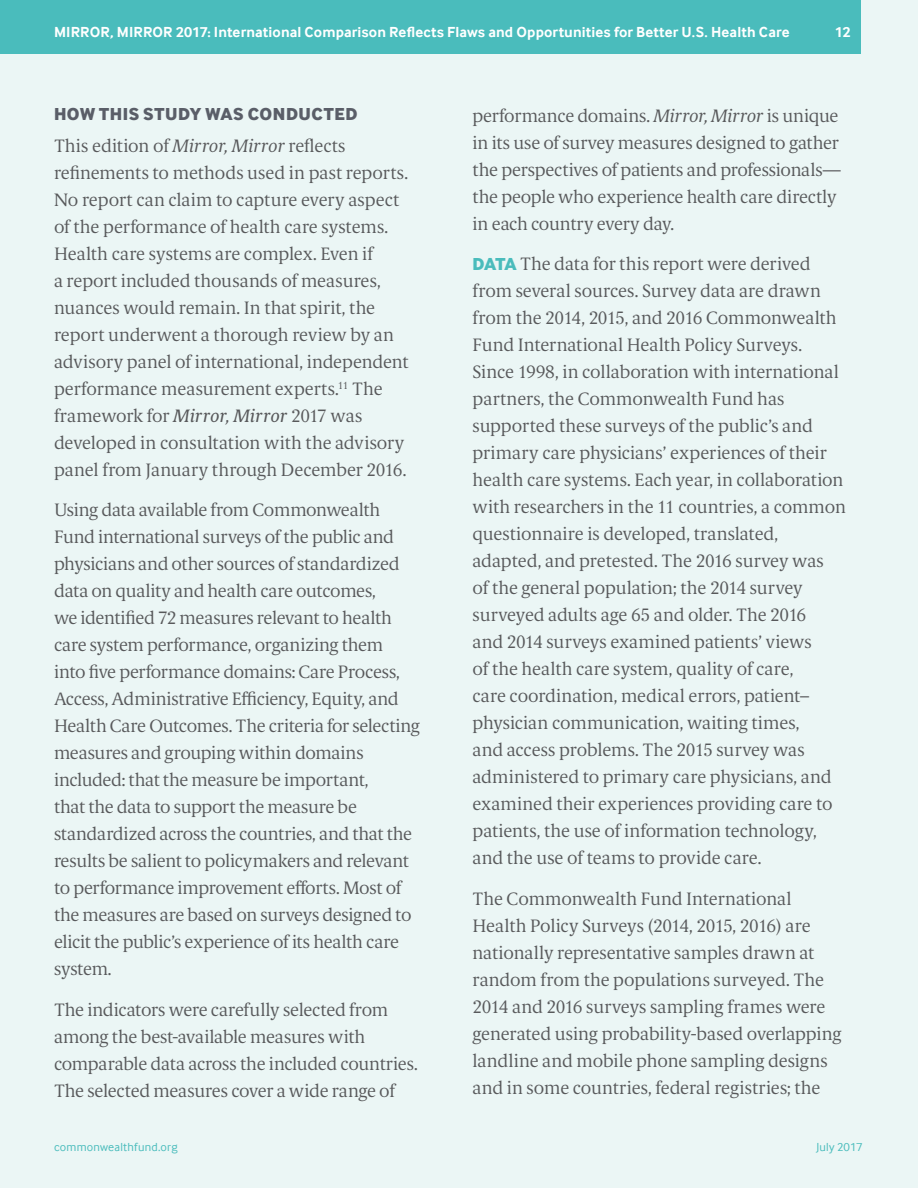
<style>
.page{position:relative;width:918px;height:1188px;background:#ebf6f5}
.page>*{position:absolute;margin:0;border:0;box-sizing:border-box;transform-origin:0 0}
.Display_Paragraphs{font:300 18px/27px "Berlingske Serif Text";letter-spacing:-.01em;color:#58595b}
.Heads_-_All_Caps{font:18px "Inter Face X Bold";letter-spacing:.03em;color:#5a5e68}
.Page_Heads___Folio{font:700 15px "Inter Face Da Ma";letter-spacing:.01em;color:#fff}
.t1{font:12px "Inter Face";letter-spacing:.02em;color:#4abcbc}
.s1{font-style:italic}
.s2{font-weight:400;font-style:italic}
.s3{font-family:"Inter Face X Bold";font-weight:400;color:#4abcbc}
</style>
<div class="page">
<div style="left:0;top:0;width:861px;height:54px;background:#4abcbc"></div>
<p class="Page_Heads___Folio" style="left:54px;top:24px;width:173px">The Commonwealth Fund</p>
<p class="Page_Heads___Folio" style="left:54px;top:24px;width:737px">MIRROR, MIRROR 2017: International Comparison Reflects Flaws and Opportunit es for Better U.S. Health Care</p>
<p class="Page_Heads___Folio" style="left:474px;top:24px;width:324px">How High Is America’s Health Care Cost Burden?</p>
<p class="Page_Heads___Folio" style="left:835px;top:24px;width:17px">12</p>
<p class="Heads_-_All_Caps" style="left:54px;top:103px;width:305px">HOW THIS STUDY WAS CONDUCTED</p>
<p class="Display_Paragraphs" style="left:54px;top:131px;width:356px">This edition of <span class="s1">Mirror, Mirror</span> reflects refinements to methods used in past reports.<br>No report can claim to capture every aspect of the performance of health care systems.<br>Health care systems are complex. Even if<br>a report included thousands of measures, nuances would remain. In that spirit, the report underwent a thorough review by an advisory panel of international, independent performance measurement experts.<sup>11</sup> The framework for <span class="s2">Mirror, Mirror</span> 2017 was developed in consultation with the advisory panel from January through December 2016.</p>
<p class="Display_Paragraphs" style="left:54px;top:496px;width:368px">Using data available from Commonwealth Fund international surveys of the public and physicians and other sources of standardized data on quality and health care outcomes,<br>we identified 72 measures relevant to health care system performance, organizing them<br>into five performance domains: Care Process, Access, Administrative Efficiency, Equity, and Health Care Outcomes. The criteria for selecting measures and grouping within domains included: that the measure be important,<br>that the data to support the measure be standardized across the countries, and that the results be salient to policymakers and relevant to performance improvement efforts. Most of the measures are based on surveys designed to elicit the public’s experience of its health care system.</p>
<p class="Display_Paragraphs" style="left:54px;top:995px;width:365px">The indicators were carefully selected from among the best-available measures with comparable data across the included countries.<br>The selected measures cover a wide range of</p>
<p class="Display_Paragraphs" style="left:472px;top:101px;width:370px">performance domains. <span class="s1">Mirror, Mirror</span> is unique in its use of survey measures designed to gather the perspectives of patients and professionals— the people who experience health care directly in each country every day.</p>
<p class="Display_Paragraphs" style="left:472px;top:250px;width:375px"><span class="s3">DATA</span> The data for this report were derived from several sources. Survey data are drawn from the 2014, 2015, and 2016 Commonwealth Fund International Health Policy Surveys.<br>Since 1998, in collaboration with international partners, the Commonwealth Fund has supported these surveys of the public’s and primary care physicians’ experiences of their health care systems. Each year, in collaboration with researchers in the 11 countries, a common questionnaire is developed, translated, adapted, and pretested. The 2016 survey was<br>of the general population; the 2014 survey surveyed adults age 65 and older. The 2016<br>and 2014 surveys examined patients’ views<br>of the health care system, quality of care,<br>care coordination, medical errors, patient– physician communication, waiting times,<br>and access problems. The 2015 survey was administered to primary care physicians, and examined their experiences providing care to patients, the use of information technology, and the use of teams to provide care.</p>
<p class="Display_Paragraphs" style="left:472px;top:884px;width:370px">The Commonwealth Fund International Health Policy Surveys (2014, 2015, 2016) are nationally representative samples drawn at random from the populations surveyed. The 2014 and 2016 surveys sampling frames were generated using probability-based overlapping landline and mobile phone sampling designs and in some countries, federal registries; the</p>
<p class="t1" style="left:54px;top:1140px;width:125px">commonwealthfund.org</p>
<p class="t1" style="left:817px;top:1140px;width:47px">July 2017</p>
</div>
